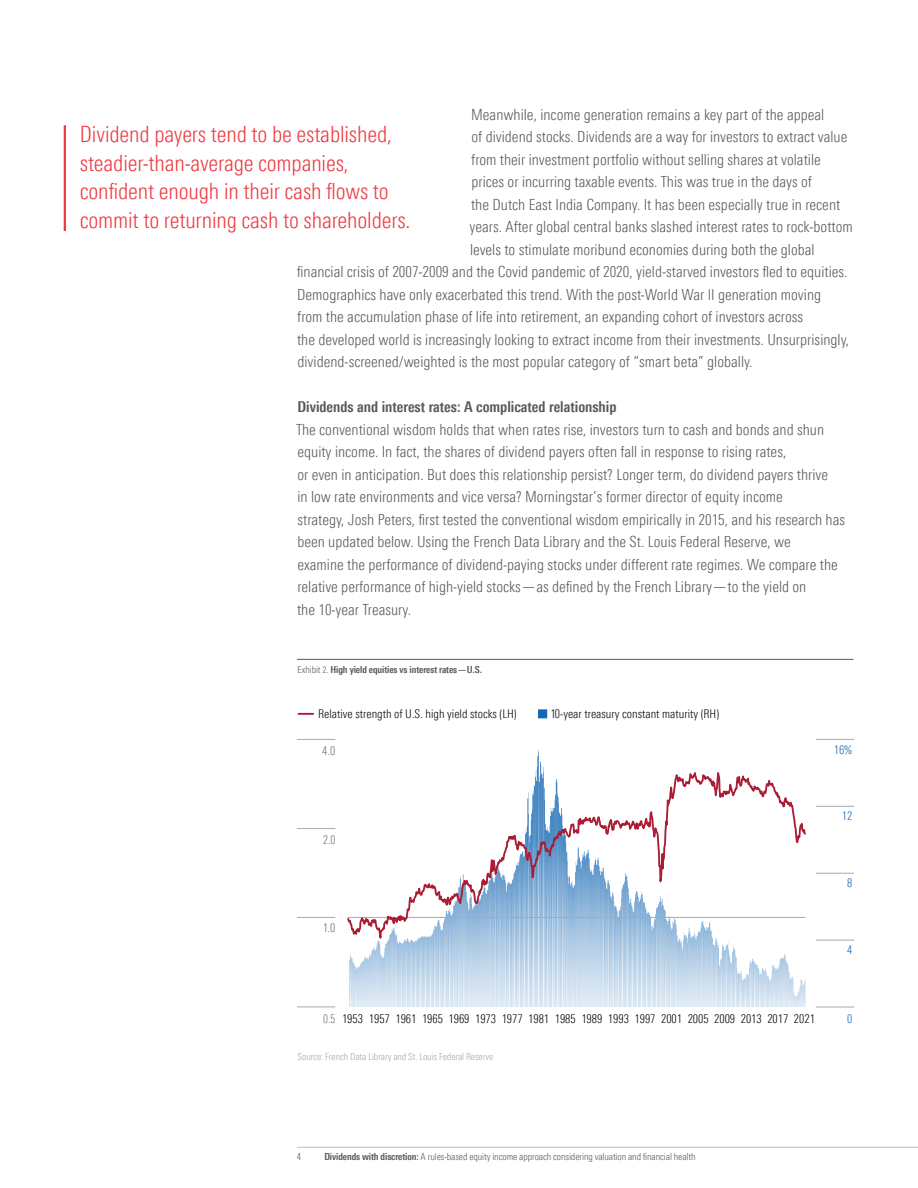
<style>
.page{position:relative;width:918px;height:1188px;background:#fff}
.page>*{position:absolute;margin:0;border:0;box-sizing:border-box;transform-origin:0 0}
.PULL_QUOTE{font:300 condensed 22.5px/28.5px "Univers Nextfor MORN";letter-spacing:-.005em;color:#ee3a41}
.Body___NXT_CdLt_10_2{font:300 condensed 15.3px/22.5px "Univers Nextfor MORN";color:#57585a}
.SubHead_A___NXT_CdBd{font:700 condensed 15px "Univers Nextfor MORN";color:#57585a}
.t1{font:300 condensed 12px "Univers Nextfor MORN";color:#050504}
.t2{font:300 condensed 12px "Univers Nextfor MORN";color:#6f7072}
.t3{font:300 condensed 12px "Univers Nextfor MORN";color:#6f7072;scale:.92 1}
.t4{font:300 condensed 11.85px "Univers Nextfor MORN";color:#1768b4}
.t5{font:300 condensed 9.75px "Univers Nextfor MORN";letter-spacing:-.01em;color:#57585a}
.Data___NXT_CdLt_6_5{font:300 condensed 9.75px "Univers Nextfor MORN";letter-spacing:-.01em;color:#a8a9ad}
.Data___NXT_CdLt_6_5-2{font:700 condensed 9.75px "Univers Nextfor MORN";letter-spacing:-.01em;color:#57585a}
.s1{font-size:15px}
.s2{font-weight:300}
.s3{font-weight:300;font-size:9px}
.s4{font-weight:700}
</style>
<div class="page">
<svg style="left:297px;top:1147px;width:27px;height:1px"></svg>
<hr style="left:324px;top:1147px;width:594px;height:1px;background:#bcbdc0">
<hr style="left:297px;top:659px;width:556px;height:1px;background:#57585a">
<hr style="left:297px;top:1007px;width:38px;height:1px;background:#a7a9ac">
<hr style="left:297px;top:828px;width:38px;height:1px;background:#a7a9ac">
<hr style="left:297px;top:739px;width:38px;height:1px;background:#a7a9ac">
<hr style="left:297px;top:917px;width:38px;height:1px;background:#a7a9ac">
<hr style="left:816px;top:1007px;width:38px;height:1px;background:#a7a9ac">
<hr style="left:816px;top:940px;width:38px;height:1px;background:#a7a9ac">
<hr style="left:816px;top:873px;width:38px;height:1px;background:#a7a9ac">
<hr style="left:816px;top:806px;width:38px;height:1px;background:#a7a9ac">
<hr style="left:816px;top:739px;width:38px;height:1px;background:#a7a9ac">
<svg style="left:347px;top:750px;width:459px;height:257px"></svg>
<svg style="left:298px;top:713px;width:15px;height:2px"></svg>
<hr style="left:64px;top:125px;width:2px;height:106px;background:#ee3a41">
<p class="Body___NXT_CdLt_10_2" style="left:471px;top:103px;width:355px">Meanwhile, income generation remains a key part of the appeal</p>
<p class="Body___NXT_CdLt_10_2" style="left:471px;top:125px;width:377px">of dividend stocks. Dividends are a way for investors to extract value</p>
<p class="Body___NXT_CdLt_10_2" style="left:471px;top:148px;width:351px">from their investment portfolio without selling shares at volatile</p>
<p class="Body___NXT_CdLt_10_2" style="left:471px;top:170px;width:342px">prices or incurring taxable events. This was true in the days of</p>
<p class="Body___NXT_CdLt_10_2" style="left:471px;top:193px;width:371px">the Dutch East India Company. It has been especially true in recent</p>
<p class="Body___NXT_CdLt_10_2" style="left:470px;top:215px;width:385px">years. After global central banks slashed interest rates to rock-bottom</p>
<p class="Body___NXT_CdLt_10_2" style="left:470px;top:238px;width:346px">levels to stimulate moribund economies during both the global</p>
<p class="Body___NXT_CdLt_10_2" style="left:297px;top:260px;width:552px">financial crisis of <span class="s1">2007</span>-<span class="s1">2009</span> and the Covid pandemic of <span class="s1">2020</span>, yield-starved investors fled to equities.</p>
<p class="Body___NXT_CdLt_10_2" style="left:297px;top:283px;width:526px">Demographics have only exacerbated this trend. With the post-World War <span class="s1">II</span> generation moving</p>
<p class="Body___NXT_CdLt_10_2" style="left:297px;top:305px;width:507px">from the accumulation phase of life into retirement, an expanding cohort of investors across</p>
<p class="Body___NXT_CdLt_10_2" style="left:297px;top:328px;width:554px">the developed world is increasingly looking to extract income from their investments. Unsurprisingly,</p>
<p class="Body___NXT_CdLt_10_2" style="left:297px;top:350px;width:457px">dividend-screened/weighted is the most popular category of “smart beta” globally.</p>
<p class="SubHead_A___NXT_CdBd" style="left:297px;top:398px;width:321px">Dividends and interest rates: A complicated relationship</p>
<p class="Body___NXT_CdLt_10_2" style="left:296px;top:418px;width:551px">The conventional wisdom holds that when rates rise, investors turn to cash and bonds and shun equity income. In fact, the shares of dividend payers often fall in response to rising rates,<br>or even in anticipation. But does this relationship persist? Longer term, do dividend payers thrive<br>in low rate environments and vice versa? Morningstar’s former director of equity income<br>strategy, Josh Peters, first tested the conventional wisdom empirically in <span class="s1">2015</span>, and his research has been updated below. Using the French Data Library and the St. Louis Federal Reserve, we<br>examine the performance of dividend-paying stocks under different rate regimes. We compare the relative performance of high-yield stocks—as defined by the French Library—to the yield on<br>the <span class="s1">10</span>-year Treasury.</p>
<p class="PULL_QUOTE" style="left:80px;top:120px;width:332px">Dividend payers tend to be established, steadier-than-average companies, confident enough in their cash flows to commit to returning cash to shareholders.</p>
<p class="Data___NXT_CdLt_6_5-2" style="left:298px;top:664px;width:186px"><span class="s2">Exhibit</span> <span class="s3">2</span><span class="s2">.</span> High yield equities vs interest rates—U.S.</p>
<p class="t1" style="left:318px;top:707px;width:200px">Relative strength of U.S. high yield stocks (LH)</p>
<p class="t1" style="left:550px;top:707px;width:170px">10-year treasury constant maturity (RH)</p>
<p class="t2" style="left:322px;top:744px;width:15px">4.0</p>
<p class="t3" style="left:323px;top:833px;width:15px">2.0</p>
<p class="t2" style="left:323px;top:921px;width:14px">1.0</p>
<p class="t4" style="left:834px;top:743px;width:20px">16%</p>
<p class="t4" style="left:842px;top:809px;width:12px">12</p>
<p class="t4" style="left:847px;top:876px;width:7px">8</p>
<p class="t4" style="left:847px;top:943px;width:7px">4</p>
<p class="t3" style="left:323px;top:1012px;width:15px">0.5</p>
<p class="t1" style="left:342px;top:1012px;width:474px">1953 1957 1961 1965 1969 1973 1977 1981 1985 1989 1993 1997 2001 2005 2009 2013 2017 2021</p>
<p class="Data___NXT_CdLt_6_5" style="left:298px;top:1051px;width:197px">Source: French Data Library and St. Louis Federal Reserve</p>
<p class="t4" style="left:847px;top:1012px;width:7px">0</p>
<p class="t5" style="left:297px;top:1151px;width:6px">4</p>
<p class="t5" style="left:324px;top:1151px;width:373px"><span class="s4">Dividends with discretion:</span> A rules-based equity income approach considering valuation and financial health</p>
</div>
